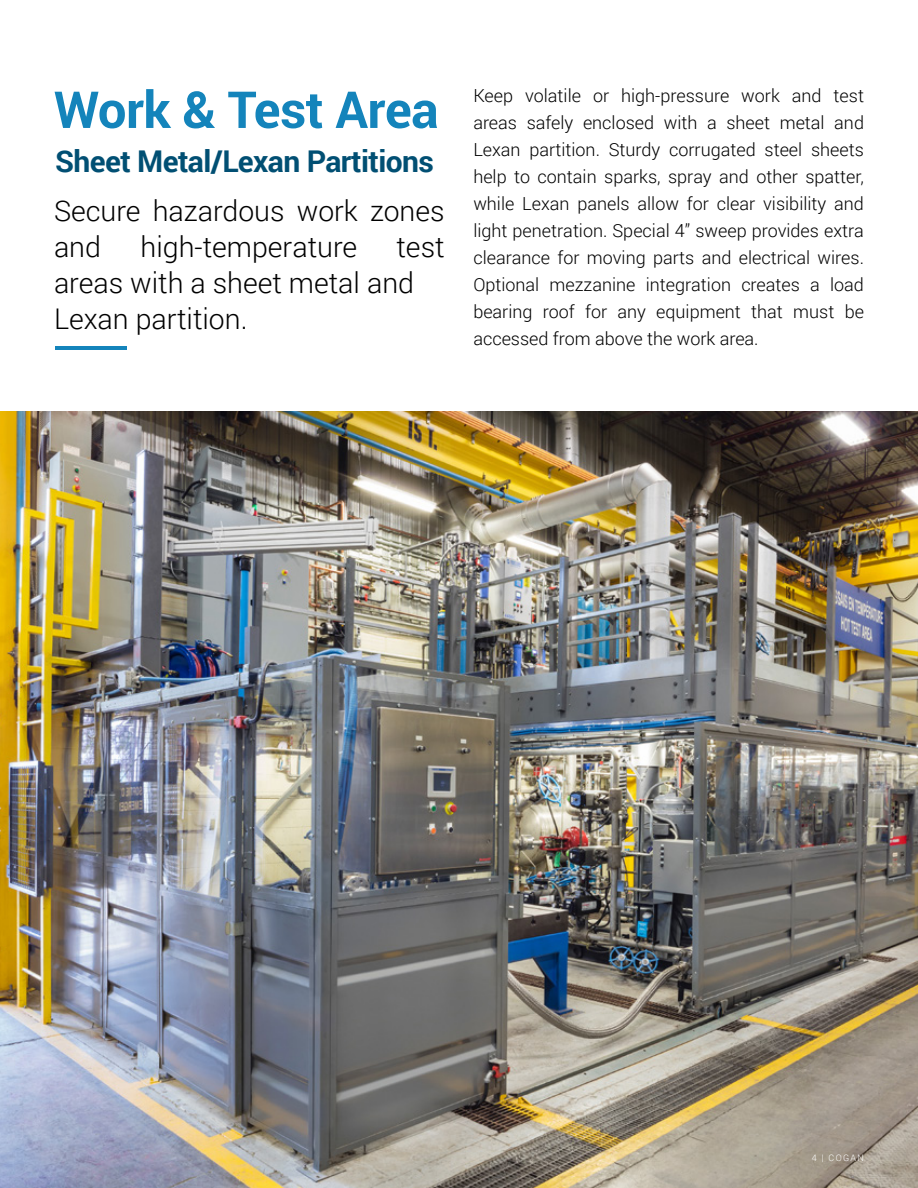
<style>
.page{position:relative;width:918px;height:1188px;background:#fff}
.page>*{position:absolute;margin:0;border:0;box-sizing:border-box;transform-origin:0 0}
.t1{font:700 51px "Roboto";letter-spacing:-.01em;color:#1484bb}
.t2{font:700 30px "Roboto";letter-spacing:-.02em;color:#014f73}
.t3{font:300 28.5px/36px "Roboto";color:#000}
.t4{font:300 18px/27px "Roboto";color:#000;text-align:justify}
.t5{font:300 9px "Roboto";letter-spacing:.15em;color:#fff}
</style>
<div class="page">
<hr style="left:55px;top:346px;width:71px;height:4px;background:#1484bb">
<img style="left:0;top:411px;width:918px;height:777px">
<h1 class="t1" style="left:54px;top:74px;width:386px">Work &amp; Test Area</h1>
<h2 class="t2" style="left:55px;top:140px;width:380px">Sheet Metal/Lexan Partitions</h2>
<h3 class="t3" style="left:54px;top:192px;width:392px">Secure hazardous work zones and</h3>
<h3 class="t3" style="left:140px;top:228px;width:218px">high-temperature</h3>
<h3 class="t3" style="left:54px;top:228px;width:392px;text-indent:343px">test areas with a sheet metal and<br>Lexan partition.</h3>
<p class="t4" style="left:473px;top:81px;width:392px">Keep volatile or high-pressure work and test areas safely enclosed with a sheet metal and Lexan partition. Sturdy corrugated steel sheets help to contain sparks, spray and other spatter, while Lexan panels allow for clear visibility and light penetration. Special 4” sweep provides extra clearance for moving parts and electrical wires.<br>Optional mezzanine integration creates a load bearing roof for any equipment that must be accessed from above the work area.</p>
<p class="t5" style="left:812px;top:1152px;width:54px">4 | COGAN</p>
</div>
